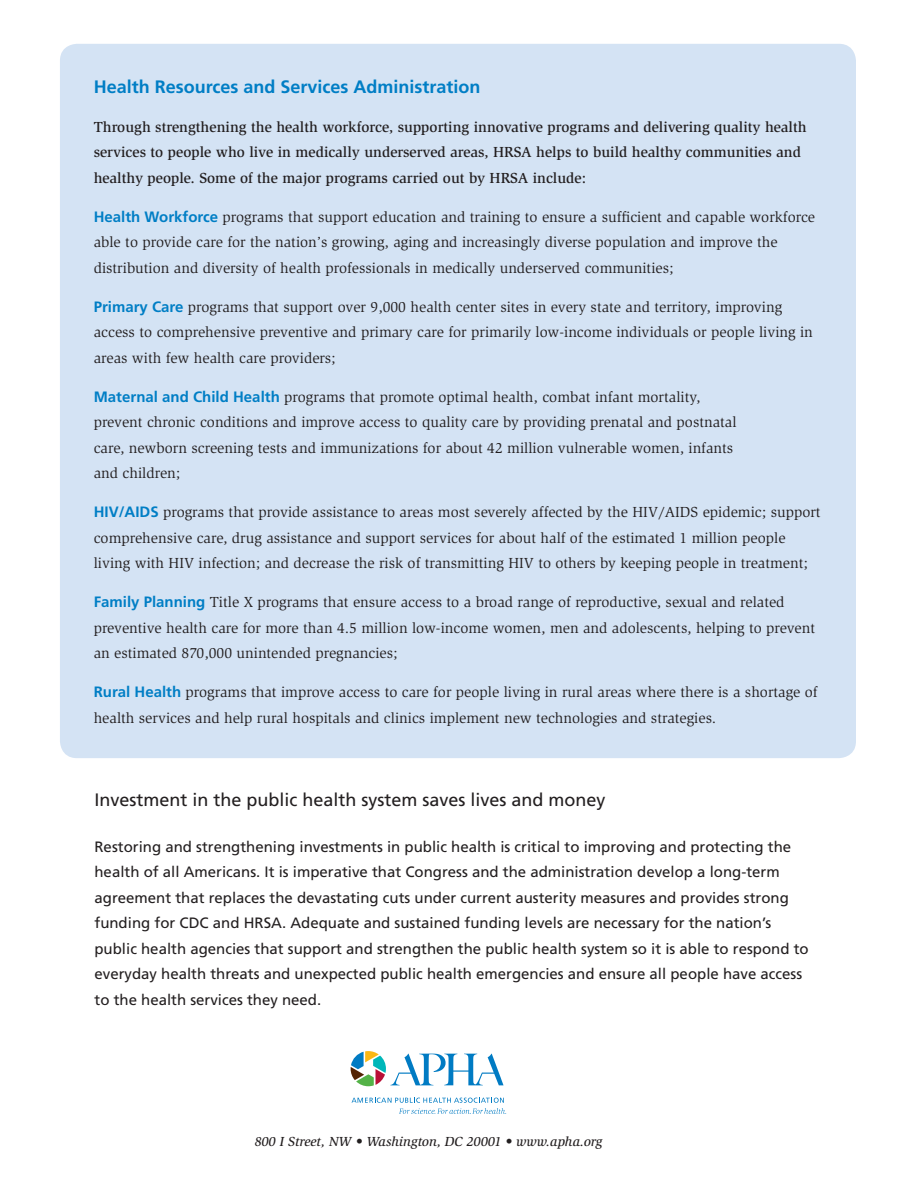
<style>
.page{position:relative;width:918px;height:1188px;background:#fff}
.page>*{position:absolute;margin:0;border:0;box-sizing:border-box;transform-origin:0 0}
.t1{font:18px "Frutiger LT Std";color:#231f20}
.t2{font:700 18px "Frutiger LT Std";color:#007ec5}
.t3{font:15px/25.5px "Slimbach";color:#231f20}
.t4{font:15px/25.5px "Frutiger LT Std";color:#231f20}
.t5{font:500 15px/25.5px "Slimbach";color:#231f20}
.t6{font:italic 500 13.5px "Slimbach";color:#231f20}
.s1{font-family:"Frutiger LT Std";font-weight:700;color:#007ec5}
</style>
<div class="page">
<div style="left:60px;top:44px;width:796px;height:714px;background:#d4e3f4;border-radius:17px"></div>
<svg style="left:352px;top:1098px;width:154px;height:16px"></svg>
<svg style="left:351px;top:1051px;width:153px;height:35px"></svg>
<p class="t2" style="left:94px;top:76px;width:388px">Health Resources and Services Administration</p>
<p class="t5" style="left:94px;top:114px;width:714px">Through strengthening the health workforce, supporting innovative programs and delivering quality health services to people who live in medically underserved areas, HRSA helps to build healthy communities and healthy people. Some of the major programs carried out by HRSA include:</p>
<p class="t3" style="left:94px;top:204px;width:723px"><span class="s1">Health Workforce</span> programs that support education and training to ensure a sufficient and capable workforce able to provide care for the nation’s growing, aging and increasingly diverse population and improve the distribution and diversity of health professionals in medically underserved communities;</p>
<p class="t3" style="left:94px;top:294px;width:721px"><span class="s1">Primary Care</span> programs that support over 9,000 health center sites in every state and territory, improving access to comprehensive preventive and primary care for primarily low-income individuals or people living in areas with few health care providers;</p>
<p class="t3" style="left:94px;top:384px;width:644px"><span class="s1">Maternal and Child Health</span> programs that promote optimal health, combat infant mortality, prevent chronic conditions and improve access to quality care by providing prenatal and postnatal care, newborn screening tests and immunizations for about 42 million vulnerable women, infants and children;</p>
<p class="t3" style="left:94px;top:500px;width:728px"><span class="s1">HIV/AIDS</span> programs that provide assistance to areas most severely affected by the HIV/AIDS epidemic; support comprehensive care, drug assistance and support services for about half of the estimated 1 million people living with HIV infection; and decrease the risk of transmitting HIV to others by keeping people in treatment;</p>
<p class="t3" style="left:94px;top:590px;width:723px"><span class="s1">Family Planning</span> Title X programs that ensure access to a broad range of reproductive, sexual and related preventive health care for more than 4.5 million low-income women, men and adolescents, helping to prevent an estimated 870,000 unintended pregnancies;</p>
<p class="t3" style="left:94px;top:680px;width:725px"><span class="s1">Rural Health</span> programs that improve access to care for people living in rural areas where there is a shortage of health services and help rural hospitals and clinics implement new technologies and strategies.</p>
<p class="t1" style="left:94px;top:789px;width:513px">Investment in the public health system saves lives and money</p>
<p class="t4" style="left:94px;top:834px;width:716px">Restoring and strengthening investments in public health is critical to improving and protecting the health of all Americans. It is imperative that Congress and the administration develop a long-term agreement that replaces the devastating cuts under current austerity measures and provides strong funding for CDC and HRSA. Adequate and sustained funding levels are necessary for the nation’s public health agencies that support and strengthen the public health system so it is able to respond to everyday health threats and unexpected public health emergencies and ensure all people have access to the health services they need.</p>
<p class="t6" style="left:254px;top:1133px;width:350px">800 I Street, NW • Washington, DC 20001 • www.apha.org</p>
</div>
